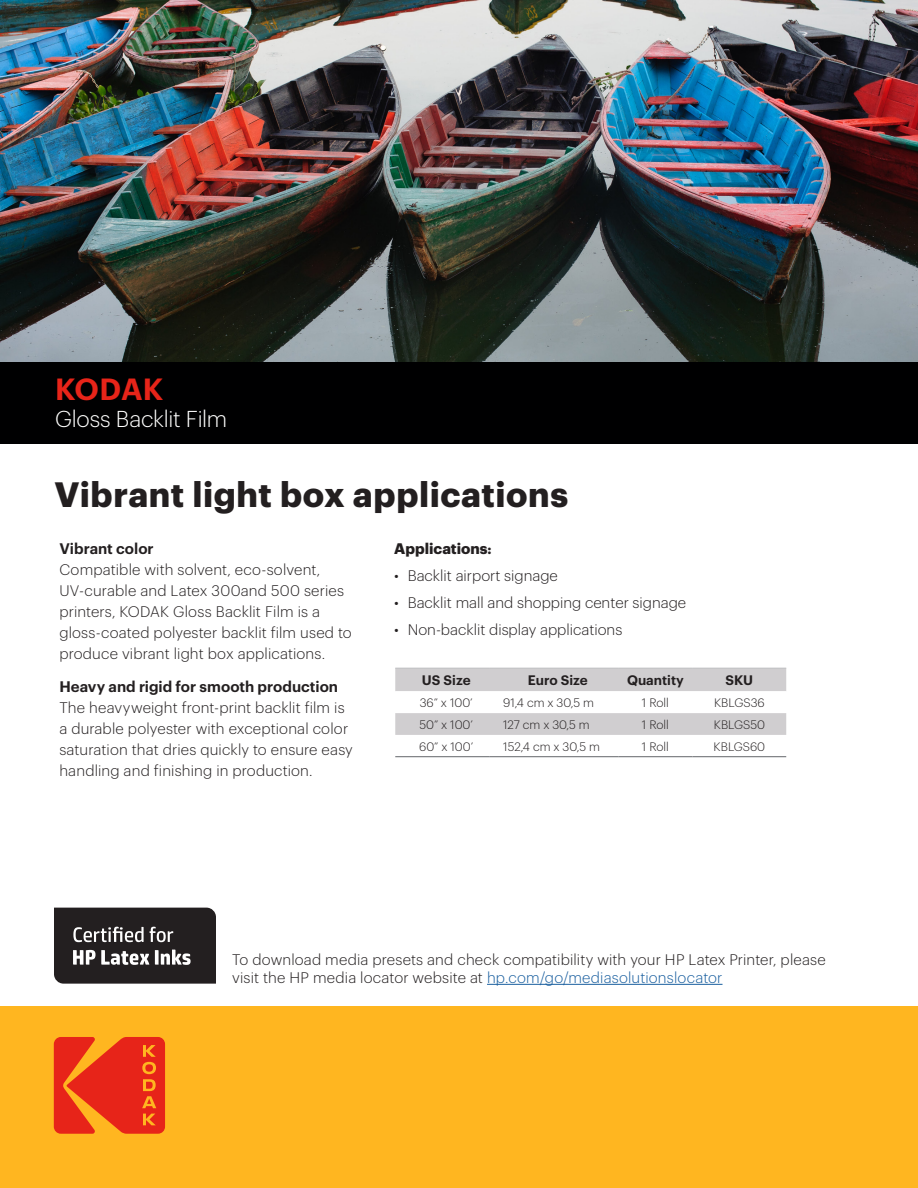
<style>
.page{position:relative;width:918px;height:1188px;background:#fff}
.page>*{position:absolute;margin:0;border:0;box-sizing:border-box;transform-origin:0 0}
.t1{font:700 34.5px "Graphik";letter-spacing:.015em;color:#231f20}
.t2{font:600 30px "Graphik";letter-spacing:-.005em;color:#e72419}
.Title_Subhead_New{font:300 22.5px "Graphik";letter-spacing:-.015em;color:#fff}
.Front_Page_Body{font:300 15px/21px "Graphik";letter-spacing:.005em;color:#231f20}
.Front_Page_Body_New{font:300 15px "Graphik";letter-spacing:.01em;color:#231f20}
.Subhead{font:600 15px "Graphik";color:#231f20}
.Bullet_Head{font:700 15px "Graphik";color:#231f20}
.Bodytext{font:600 13.5px "Graphik";color:#231f20}
.Bodytext-2{font:300 12px "Graphik";color:#231f20}
.s1{font-size:13.5px}
.s2{color:#175d9e}
</style>
<div class="page">
<img style="left:0;top:0;width:918px;height:362px">
<div style="left:0;top:362px;width:918px;height:82px;background:#000001"></div>
<div style="left:0;top:1007px;width:918px;height:181px;background:#ffb620"></div>
<svg style="left:54px;top:1037px;width:111px;height:97px"></svg>
<svg style="left:395px;top:669px;width:391px;height:66px"></svg>
<hr style="left:395px;top:668px;width:95px;height:1px;background:#bcbdc0">
<hr style="left:490px;top:668px;width:128px;height:1px;background:#bcbdc0">
<hr style="left:618px;top:668px;width:75px;height:1px;background:#bcbdc0">
<hr style="left:693px;top:668px;width:93px;height:1px;background:#bcbdc0">
<hr style="left:395px;top:756px;width:95px;height:1px;background:#63656a">
<hr style="left:490px;top:756px;width:128px;height:1px;background:#63656a">
<hr style="left:618px;top:756px;width:75px;height:1px;background:#63656a">
<hr style="left:693px;top:756px;width:93px;height:1px;background:#63656a">
<svg style="left:54px;top:908px;width:162px;height:76px;background:#3b3738"></svg>
<hr style="left:487px;top:984px;width:236px;height:1px;background:#175d9e">
<p class="t2" style="left:55px;top:366px;width:110px">KODAK</p>
<p class="Title_Subhead_New" style="left:55px;top:402px;width:174px">Gloss Backlit Film</p>
<p class="t1" style="left:54px;top:468px;width:515px">Vibrant light box applications</p>
<p class="Bullet_Head" style="left:394px;top:537px;width:99px">Applications<span class="s1">:</span></p>
<p class="Front_Page_Body" style="left:394px;top:564px;width:165px">• Backlit airport signage</p>
<p class="Front_Page_Body" style="left:394px;top:591px;width:294px">• Backlit mall and shopping center signage</p>
<p class="Front_Page_Body" style="left:394px;top:618px;width:230px">• Non-backlit display applications</p>
<p class="Bodytext" style="left:422px;top:670px;width:50px">US Size</p>
<p class="Bodytext" style="left:528px;top:670px;width:62px">Euro Size</p>
<p class="Bodytext" style="left:627px;top:670px;width:58px">Quantity</p>
<p class="Bodytext" style="left:726px;top:670px;width:29px">SKU</p>
<p class="Bodytext-2" style="left:420px;top:694px;width:54px">36” x 100’</p>
<p class="Bodytext-2" style="left:503px;top:694px;width:92px">91,4 cm x 30,5 m</p>
<p class="Bodytext-2" style="left:642px;top:694px;width:28px">1 Roll</p>
<p class="Bodytext-2" style="left:714px;top:694px;width:52px">KBLGS36</p>
<p class="Bodytext-2" style="left:420px;top:716px;width:55px">50” x 100’</p>
<p class="Bodytext-2" style="left:503px;top:716px;width:88px">127 cm x 30,5 m</p>
<p class="Bodytext-2" style="left:642px;top:716px;width:28px">1 Roll</p>
<p class="Bodytext-2" style="left:714px;top:716px;width:53px">KBLGS50</p>
<p class="Bodytext-2" style="left:419px;top:738px;width:55px">60” x 100’</p>
<p class="Bodytext-2" style="left:503px;top:738px;width:98px">152,4 cm x 30,5 m</p>
<p class="Bodytext-2" style="left:642px;top:738px;width:28px">1 Roll</p>
<p class="Bodytext-2" style="left:714px;top:738px;width:53px">KBLGS60</p>
<p class="Subhead" style="left:59px;top:537px;width:96px">Vibrant color</p>
<p class="Front_Page_Body" style="left:59px;top:558px;width:294px">Compatible with solvent, eco-solvent, UV-curable and Latex 300and 500 series printers, KODAK Gloss Backlit Film is a gloss-coated polyester backlit film used to produce vibrant light box applications.</p>
<p class="Subhead" style="left:59px;top:675px;width:280px">Heavy and rigid for smooth production</p>
<p class="Front_Page_Body" style="left:59px;top:696px;width:295px">The heavyweight front-print backlit film is a durable polyester with exceptional color saturation that dries quickly to ensure easy handling and finishing in production.</p>
<p class="Front_Page_Body_New" style="left:232px;top:948px;width:595px">To download media presets and check compatibility with your HP Latex Printer, please</p>
<p class="Front_Page_Body_New" style="left:232px;top:966px;width:492px">visit the HP media locator website at <span class="s2">hp.com/go/mediasolutionslocator</span></p>
</div>
